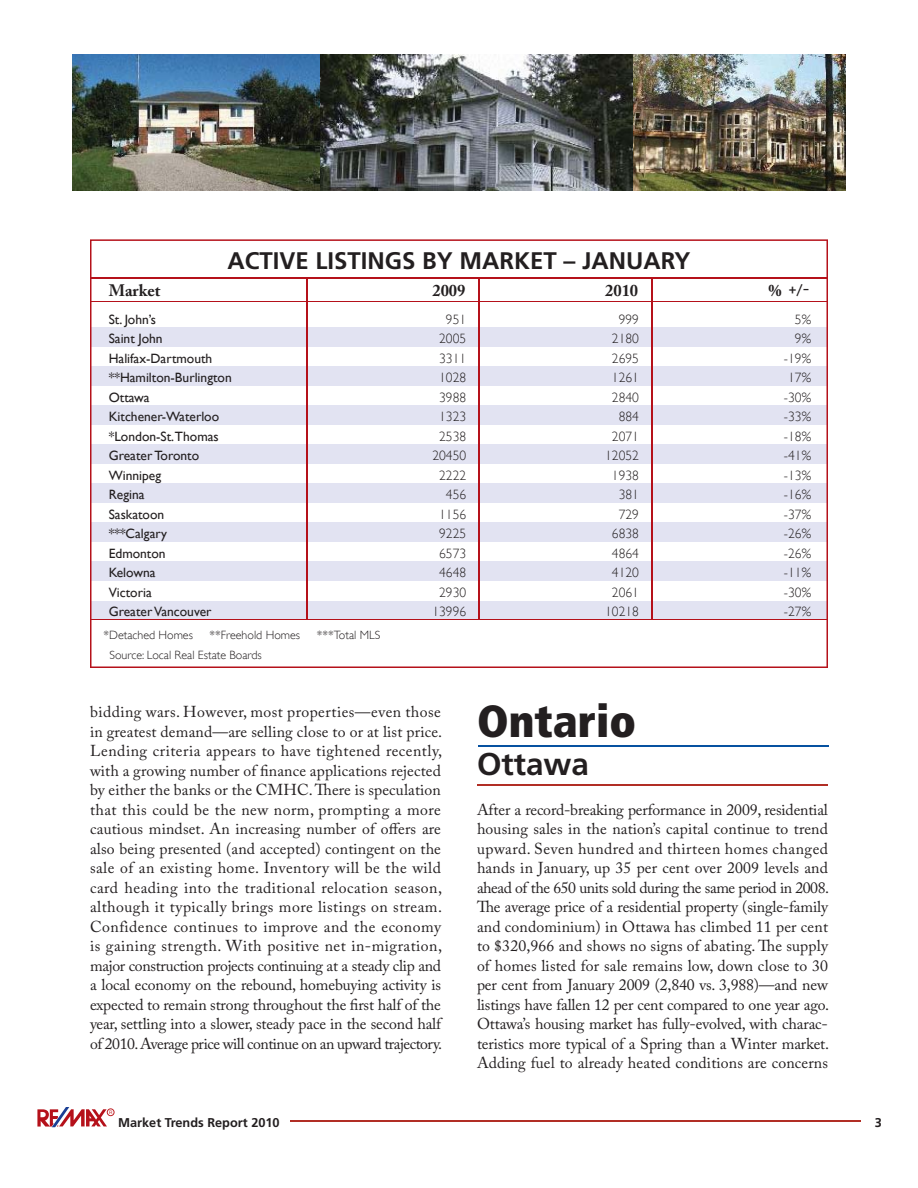
<style>
.page{position:relative;width:918px;height:1188px;background:#fff}
.page>*{position:absolute;margin:0;border:0;box-sizing:border-box;transform-origin:0 0}
.t1{font:900 condensed 45px "Frutiger LT Std";color:#231f20}
.t2{font:700 31.5px "Frutiger LT Std";color:#231f20}
.t3{font:700 24px "Frutiger LT Std";color:#231f20}
.t4{font:700 16.5px "Adobe Caslon Pro";color:#231f20}
.t5{font:15.75px/19.5px "Adobe Caslon Pro";letter-spacing:-.01em;color:#231f20;text-align:justify}
.t6{font:300 13.5px/19.5px "Gill Sans";color:#231f20;text-align:right}
.t7{font:13.5px/19.5px "Gill Sans";color:#231f20}
.t8{font:700 12.75px "Frutiger LT Std";color:#231f20}
.t9{font:300 12px "Gill Sans";color:#231f20}
.t10{font:4.8px "Helvetica Neue LT Std";color:#be2025}
</style>
<div class="page">
<svg style="left:37px;top:1107px;width:70px;height:20px"></svg>
<div style="left:107px;top:1109px;width:7px;height:7px;border:1px solid #be2025;border-radius:50%"></div>
<hr style="left:291px;top:1120px;width:570px;height:2px;background:#b12e25">
<img style="left:72px;top:54px;width:248px;height:136px">
<img style="left:632px;top:54px;width:214px;height:136px">
<img style="left:320px;top:54px;width:312px;height:136px">
<hr style="left:477px;top:784px;width:351px;height:1px;background:#b12e25">
<hr style="left:478px;top:746px;width:351px;height:1px;background:#0651a0">
<svg style="left:90px;top:239px;width:738px;height:429px"></svg>
<hr style="left:90px;top:301px;width:738px;height:1px;background:#b5111a">
<hr style="left:90px;top:619px;width:738px;height:1px;background:#b5111a">
<hr style="left:90px;top:278px;width:738px;height:1px;background:#b5111a">
<hr style="left:306px;top:278px;width:2px;height:342px;background:#b5111a">
<hr style="left:478px;top:278px;width:2px;height:342px;background:#b5111a">
<hr style="left:651px;top:278px;width:1px;height:342px;background:#b5111a">
<h3 class="t3" style="left:227px;top:249px;width:465px">ACTIVE LISTINGS BY MARKET – JANUARY</h3>
<p class="t4" style="left:109px;top:285px;width:53px">Market</p>
<p class="t4" style="left:432px;top:284px;width:34px">2009</p>
<p class="t4" style="left:605px;top:284px;width:34px">2010</p>
<p class="t4" style="left:769px;top:283px;width:42px">% +/-</p>
<p class="t7" style="left:109px;top:309px;width:125px">St. John’s<br>Saint John<br>Halifax-Dartmouth **Hamilton-Burlington<br>Ottawa<br>Kitchener-Waterloo *London-St.Thomas<br>Greater Toronto<br>Winnipeg<br>Regina<br>Saskatoon<br>***Calgary<br>Edmonton<br>Kelowna<br>Victoria<br>Greater Vancouver</p>
<p class="t6" style="left:432px;top:309px;width:35px">951<br>2005<br>3311<br>1028<br>3988<br>1323<br>2538<br>20450<br>2222<br>456<br>1156<br>9225<br>6573<br>4648<br>2930<br>13996</p>
<p class="t9" style="left:104px;top:628px;width:91px">*Detached Homes</p>
<p class="t9" style="left:210px;top:628px;width:92px">**Freehold Homes</p>
<p class="t9" style="left:317px;top:628px;width:65px">***Total MLS</p>
<p class="t9" style="left:110px;top:648px;width:154px">Source: Local Real Estate Boards</p>
<p class="t6" style="left:605px;top:309px;width:35px">999<br>2180<br>2695<br>1261<br>2840<br>884<br>2071<br>12052<br>1938<br>381<br>729<br>6838<br>4864<br>4120<br>2061<br>10218</p>
<p class="t6" style="left:784px;top:309px;width:29px">5%<br>9% -19%<br>17% -30% -33% -18% -41% -13% -16% -37% -26% -26% -11% -30% -27%</p>
<p class="t5" style="left:90px;top:703px;width:354px">bidding wars. However, most properties—even those in greatest demand—are selling close to or at list price.<br>Lending criteria appears to have tightened recently, with a growing number of finance applications rejected by either the banks or the CMHC. There is speculation that this could be the new norm, prompting a more cautious mindset. An increasing number of offers are also being presented (and accepted) contingent on the sale of an existing home. Inventory will be the wild card heading into the traditional relocation season, although it typically brings more listings on stream.<br>Confidence continues to improve and the economy is gaining strength. With positive net in-migration, major construction projects continuing at a steady clip and a local economy on the rebound, homebuying activity is expected to remain strong throughout the first half of the year, settling into a slower, steady pace in the second half of 2010. Average price will continue on an upward trajectory.</p>
<p class="t10" style="left:109px;top:1110px;width:5px">R</p>
<p class="t8" style="left:118px;top:1116px;width:163px">Market Trends Report 2010</p>
<h1 class="t1" style="left:477px;top:700px;width:161px">Ontario</h1>
<h2 class="t2" style="left:477px;top:749px;width:114px">Ottawa</h2>
<p class="t5" style="left:477px;top:801px;width:354px">After a record-breaking performance in 2009, residential housing sales in the nation’s capital continue to trend upward. Seven hundred and thirteen homes changed hands in January, up 35 per cent over 2009 levels and ahead of the 650 units sold during the same period in 2008.<br>The average price of a residential property (single-family and condominium) in Ottawa has climbed 11 per cent to $320,966 and shows no signs of abating. The supply of homes listed for sale remains low, down close to 30 per cent from January 2009 (2,840 vs. 3,988)—and new listings have fallen 12 per cent compared to one year ago.<br>Ottawa’s housing market has fully-evolved, with charac&shy;teristics more typical of a Spring than a Winter market.<br>Adding fuel to already heated conditions are concerns</p>
<p class="t8" style="left:875px;top:1116px;width:9px">3</p>
</div>
